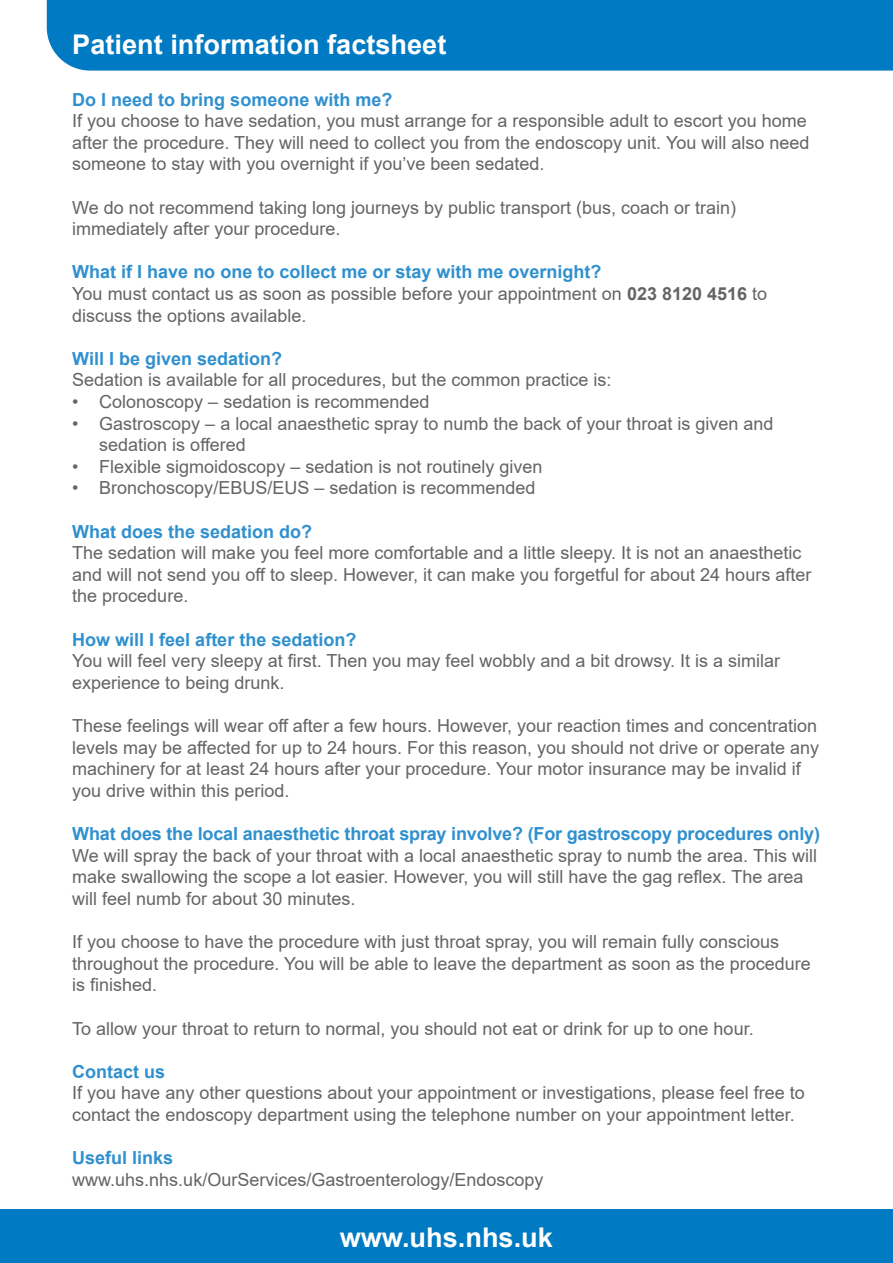
<style>
.page{position:relative;width:893px;height:1263px;background:#fff}
.page>*{position:absolute;margin:0;border:0;box-sizing:border-box;transform-origin:0 0}
.t1{font:700 27.15px "Arial";color:#fff}
.t2{font:18px/21.6px "Arial";color:#636466}
.t3{font:700 18px "Arial";color:#3090ce}
.s1{font-weight:700;color:#3090ce}
.s2{font-weight:700}
</style>
<div class="page">
<div style="left:0;top:1209px;width:893px;height:54px;background:#007ac2"></div>
<div style="left:46px;top:0;width:847px;height:71px;background:#007ac2"></div>
<h1 class="t1" style="left:72px;top:25px;width:376px">Patient information factsheet</h1>
<p class="t3" style="left:72px;top:87px;width:322px">Do I need to bring someone with me?</p>
<p class="t2" style="left:72px;top:110px;width:739px">If you choose to have sedation, you must arrange for a responsible adult to escort you home after the procedure. They will need to collect you from the endoscopy unit. You will also need someone to stay with you overnight if you’ve been sedated.</p>
<p class="t2" style="left:72px;top:196px;width:665px">We do not recommend taking long journeys by public transport (bus, coach or train) immediately after your procedure.</p>
<p class="t2" style="left:72px;top:261px;width:696px"><span class="s1">What if I have no one to collect me or stay with me overnight?<br></span>You must contact us as soon as possible before your appointment on <span class="s2">023 8120 4516</span> to discuss the options available.</p>
<p class="t3" style="left:72px;top:346px;width:211px">Will I be given sedation?</p>
<p class="t2" style="left:72px;top:369px;width:541px">Sedation is available for all procedures, but the common practice is:</p>
<p class="t2" style="left:72px;top:391px;width:359px">• Colonoscopy – sedation is recommended</p>
<p class="t2" style="left:99px;top:412px;width:676px;text-indent:-27px">• Gastroscopy – a local anaesthetic spray to numb the back of your throat is given and sedation is offered</p>
<p class="t2" style="left:72px;top:456px;width:472px">• Flexible sigmoidoscopy – sedation is not routinely given</p>
<p class="t2" style="left:72px;top:477px;width:465px">• Bronchoscopy/EBUS/EUS – sedation is recommended</p>
<p class="t3" style="left:72px;top:519px;width:242px">What does the sedation do?</p>
<p class="t2" style="left:72px;top:542px;width:741px">The sedation will make you feel more comfortable and a little sleepy. It is not an anaesthetic and will not send you off to sleep. However, it can make you forgetful for about 24 hours after the procedure.</p>
<p class="t3" style="left:72px;top:627px;width:286px">How will I feel after the sedation?</p>
<p class="t2" style="left:72px;top:650px;width:709px">You will feel very sleepy at first. Then you may feel wobbly and a bit drowsy. It is a similar experience to being drunk.</p>
<p class="t2" style="left:72px;top:715px;width:748px">These feelings will wear off after a few hours. However, your reaction times and concentration levels may be affected for up to 24 hours. For this reason, you should not drive or operate any machinery for at least 24 hours after your procedure. Your motor insurance may be invalid if you drive within this period.</p>
<p class="t3" style="left:72px;top:821px;width:749px">What does the local anaesthetic throat spray involve? (For gastroscopy procedures only)</p>
<p class="t2" style="left:72px;top:844px;width:746px">We will spray the back of your throat with a local anaesthetic spray to numb the area. This will make swallowing the scope a lot easier. However, you will still have the gag reflex. The area will feel numb for about 30 minutes.</p>
<p class="t2" style="left:72px;top:931px;width:740px">If you choose to have the procedure with just throat spray, you will remain fully conscious throughout the procedure. You will be able to leave the department as soon as the procedure is finished.</p>
<p class="t2" style="left:72px;top:1017px;width:683px">To allow your throat to return to normal, you should not eat or drink for up to one hour.</p>
<p class="t3" style="left:72px;top:1059px;width:95px">Contact us</p>
<p class="t2" style="left:72px;top:1082px;width:734px">If you have any other questions about your appointment or investigations, please feel free to contact the endoscopy department using the telephone number on your appointment letter.</p>
<p class="t3" style="left:72px;top:1145px;width:103px">Useful links</p>
<p class="t2" style="left:72px;top:1168px;width:473px">www.uhs.nhs.uk/OurServices/Gastroenterology/Endoscopy</p>
<h1 class="t1" style="left:340px;top:1218px;width:215px">www.uhs.nhs.uk</h1>
</div>
